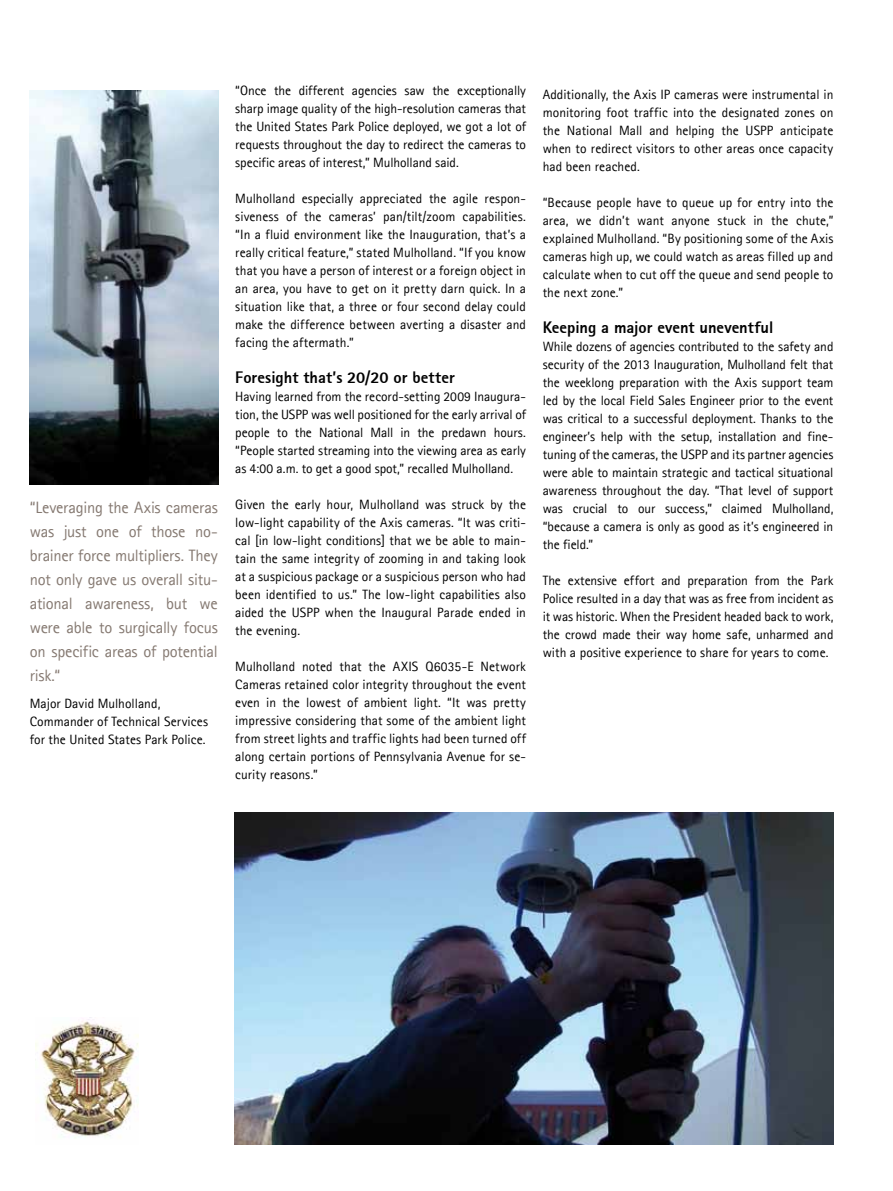
<style>
.page{position:relative;width:893px;height:1191px;background:#fff}
.page>*{position:absolute;margin:0;border:0;box-sizing:border-box;transform-origin:0 0}
.t1{font:16.5px/24px "Agfa Rotis Sans Serif";letter-spacing:-.015em;color:#857971;text-align:justify}
.t2{font:800 16.5px "Agfa Rotis Sans Serif";color:#000}
.t3{font:13.5px/18px "Agfa Rotis Sans Serif";letter-spacing:.005em;color:#000;text-align:justify}
</style>
<div class="page">
<img style="left:30px;top:91px;width:188px;height:393px">
<img style="left:235px;top:813px;width:598px;height:331px">
<img style="left:35px;top:1017px;width:103px;height:121px">
<p class="t1" style="left:30px;top:495px;width:190px">“Leveraging the Axis cameras was just one of those no&shy;brainer force multipliers. They not only gave us overall situ&shy;ational awareness, but we were able to surgically focus on specific areas of potential risk.“</p>
<p class="t3" style="left:30px;top:694px;width:180px;text-align:left">Major David Mulholland,<br>Commander of Technical Services for the United States Park Police.</p>
<p class="t3" style="left:235px;top:81px;width:292px">“Once the different agencies saw the exceptionally sharp image quality of the high-resolution cameras that the United States Park Police deployed, we got a lot of requests throughout the day to redirect the cameras to specific areas of interest,” Mulholland said.</p>
<p class="t3" style="left:235px;top:189px;width:292px">Mulholland especially appreciated the agile respon&shy;siveness of the cameras’ pan/tilt/zoom capabilities. “In a fluid environment like the Inauguration, that’s a really critical feature,” stated Mulholland. “If you know that you have a person of interest or a foreign object in an area, you have to get on it pretty darn quick. In a situation like that, a three or four second delay could make the difference between averting a disaster and facing the aftermath.”</p>
<p class="t2" style="left:235px;top:367px;width:221px">Foresight that’s 20/20 or better</p>
<p class="t3" style="left:235px;top:387px;width:292px">Having learned from the record-setting 2009 Inaugura&shy;tion, the USPP was well positioned for the early arrival of people to the National Mall in the predawn hours. “People started streaming into the viewing area as early as 4:00 a.m. to get a good spot,” recalled Mulholland.</p>
<p class="t3" style="left:235px;top:495px;width:292px">Given the early hour, Mulholland was struck by the low-light capability of the Axis cameras. “It was criti&shy;cal [in low-light conditions] that we be able to main&shy;tain the same integrity of zooming in and taking look at a suspicious package or a suspicious person who had been identified to us.” The low-light capabilities also aided the USPP when the Inaugural Parade ended in the evening.</p>
<p class="t3" style="left:235px;top:657px;width:292px">Mulholland noted that the AXIS Q6035-E Network Cameras retained color integrity throughout the event even in the lowest of ambient light. “It was pretty impressive considering that some of the ambient light from street lights and traffic lights had been turned off along certain portions of Pennsylvania Avenue for se&shy;curity reasons.”</p>
<p class="t3" style="left:543px;top:85px;width:292px">Additionally, the Axis IP cameras were instrumental in monitoring foot traffic into the designated zones on the National Mall and helping the USPP anticipate when to redirect visitors to other areas once capacity had been reached.</p>
<p class="t3" style="left:543px;top:193px;width:292px">“Because people have to queue up for entry into the area, we didn’t want anyone stuck in the chute,” explained Mulholland. “By positioning some of the Axis cameras high up, we could watch as areas filled up and calculate when to cut off the queue and send people to the next zone.”</p>
<p class="t2" style="left:543px;top:317px;width:232px">Keeping a major event uneventful</p>
<p class="t3" style="left:543px;top:337px;width:292px">While dozens of agencies contributed to the safety and security of the 2013 Inauguration, Mulholland felt that the weeklong preparation with the Axis support team led by the local Field Sales Engineer prior to the event was critical to a successful deployment. Thanks to the engineer’s help with the setup, installation and fine&shy;tuning of the cameras, the USPP and its partner agencies were able to maintain strategic and tactical situational awareness throughout the day. “That level of support was crucial to our success,” claimed Mulholland, “because a camera is only as good as it’s engineered in the field.”</p>
<p class="t3" style="left:543px;top:571px;width:292px">The extensive effort and preparation from the Park Police resulted in a day that was as free from incident as it was historic. When the President headed back to work, the crowd made their way home safe, unharmed and with a positive experience to share for years to come.</p>
</div>
